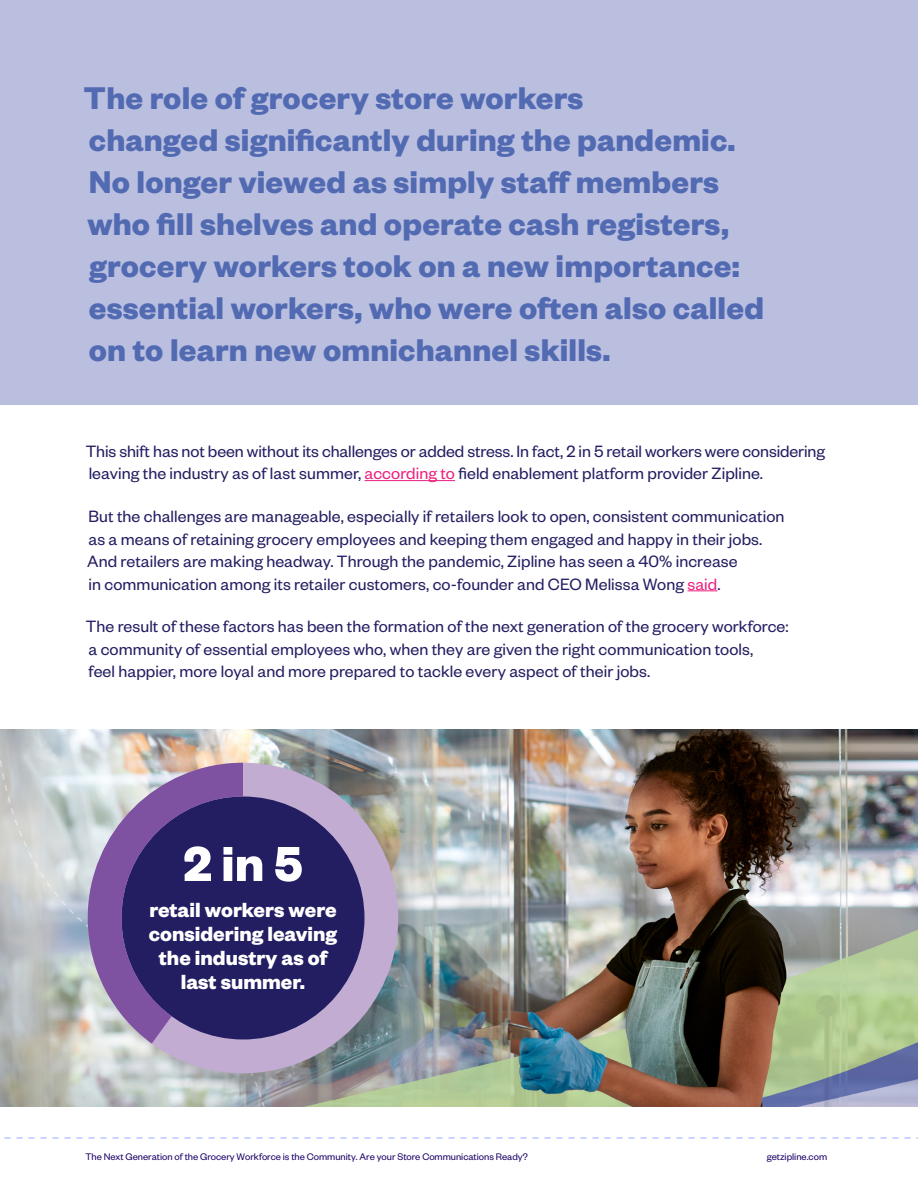
<style>
.page{position:relative;width:918px;height:1188px;background:#fff}
.page>*{position:absolute;margin:0;border:0;box-sizing:border-box;transform-origin:0 0}
.Big_Quote{font:700 54px "Founders Grotesk";color:#fff}
.Intro_Paragraph{font:700 34.5px/42px "Founders Grotesk";letter-spacing:.005em;color:#526ab2}
.Big_Quote-2{font:700 22.5px/24px "Founders Grotesk";color:#fff;text-align:center}
.Body{font:18px/22.5px "Founders Grotesk";letter-spacing:.005em;color:#231e62}
.t1{font:10.5px "Founders Grotesk";color:#1c0067}
.s1{color:#ee217f}
</style>
<div class="page">
<div style="left:0;top:0;width:918px;height:405px;background:#babfe0"></div>
<img style="left:271px;top:729px;width:647px;height:361px">
<hr style="left:365px;top:480px;width:90px;height:1px;background:#ee217f">
<svg style="left:688px;top:590px;width:29px;height:1px"></svg>
<svg style="left:271px;top:1090px;width:647px;height:49px"></svg>
<svg style="left:0;top:729px;width:271px;height:410px"></svg>
<div style="left:90px;top:765px;width:327px;height:327px;background:#231f20;opacity:.2"></div>
<svg style="left:256px;top:763px;width:142px;height:310px;background:#69628c"></svg>
<svg style="left:0;top:732px;width:256px;height:349px;background:#8e87a6"></svg>
<p class="Intro_Paragraph" style="left:84px;top:76px;width:682px">The role of grocery store workers<br>changed significantly during the pandemic.<br>No longer viewed as simply staff members who fill shelves and operate cash registers, grocery workers took on a new importance: essential workers, who were often also called on to learn new omnichannel skills.</p>
<p class="Body" style="left:86px;top:439px;width:741px">This shift has not been without its challenges or added stress. In fact, 2 in 5 retail workers were considering leaving the industry as of last summer, <span class="s1">according to</span> field enablement platform provider Zipline.</p>
<p class="Body" style="left:87px;top:504px;width:699px">But the challenges are manageable, especially if retailers look to open, consistent communication as a means of retaining grocery employees and keeping them engaged and happy in their jobs.<br>And retailers are making headway. Through the pandemic, Zipline has seen a 40% increase<br>in communication among its retailer customers, co-founder and CEO Melissa Wong <span class="s1">said</span>.</p>
<p class="Body" style="left:86px;top:614px;width:704px">The result of these factors has been the formation of the next generation of the grocery workforce: a community of essential employees who, when they are given the right communication tools,<br>feel happier, more loyal and more prepared to tackle every aspect of their jobs.</p>
<p class="Big_Quote" style="left:183px;top:829px;width:121px">2 in 5</p>
<p class="Big_Quote-2" style="left:149px;top:897px;width:190px">retail workers were considering leaving the industry as of last summer.</p>
<p class="t1" style="left:85px;top:1150px;width:444px">The Next Generation of the Grocery Workforce is the Community. Are your Store Communications Ready?</p>
<p class="t1" style="left:767px;top:1150px;width:62px">getzipline.com</p>
</div>
